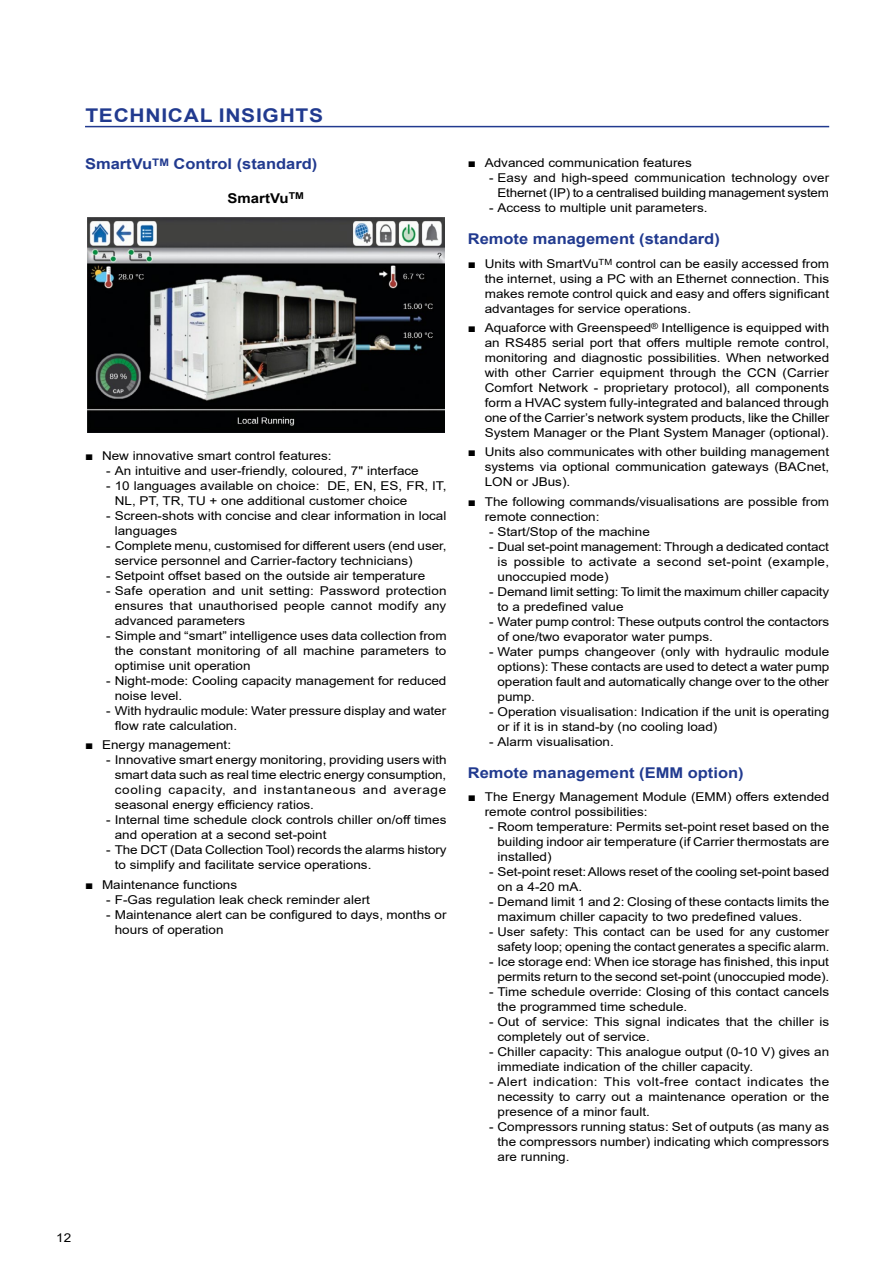
<style>
.page{position:relative;width:893px;height:1263px;background:#fff}
.page>*{position:absolute;margin:0;border:0;box-sizing:border-box;transform-origin:0 0}
.t1{font:700 18.9px "Arial";letter-spacing:.035em;color:#213a8f;scale:1.11 1}
.t2{font:700 14.85px "Arial";color:#213a8f;scale:1.11 1}
.t3{font:700 13.5px "Arial";color:#000;scale:1.11 1}
.t4{font:12.15px/15px "Arial";color:#000;scale:1.11 1}
.t5{font:12.15px/15px "Arial";color:#000;text-align:right;scale:1.07 1}
.t6{font:12.15px/15px "Arial";color:#000;text-align:right;scale:1.1 1}
</style>
<div class="page">
<img style="left:87px;top:218px;width:357px;height:214px">
<hr style="left:85px;top:126px;width:744px;height:1px;background:#213a8f">
<h1 class="t1" style="left:85px;top:102px;width:216px">TECHNICAL INSIGHTS</h1>
<p class="t2" style="left:85px;top:154px;width:211px">SmartVu<sup>TM</sup> Control (standard)</p>
<p class="t3" style="left:228px;top:189px;width:70px">SmartVu<sup>TM</sup></p>
<p class="t4" style="left:85px;top:448px;width:224px">■ New innovative smart control features:</p>
<p class="t4" style="left:106px;top:463px;width:283px">- An intuitive and user-friendly, coloured, 7" interface</p>
<p class="t4" style="left:115px;top:478px;width:300px;text-indent:-9px">- 10 languages available on choice: DE, EN, ES, FR, IT,<br>NL, PT, TR, TU + one additional customer choice</p>
<p class="t4" style="left:115px;top:508px;width:300px;text-indent:-9px">- Screen-shots with concise and clear information in local languages</p>
<p class="t4" style="left:115px;top:538px;width:300px;text-indent:-9px">- Complete menu, customised for different users (end user, service personnel and Carrier-factory technicians)</p>
<p class="t4" style="left:106px;top:568px;width:289px">- Setpoint offset based on the outside air temperature</p>
<p class="t4" style="left:115px;top:583px;width:300px;text-align:justify;text-indent:-9px">- Safe operation and unit setting: Password protection ensures that unauthorised people cannot modify any advanced parameters</p>
<p class="t4" style="left:115px;top:628px;width:300px;text-align:justify;text-indent:-9px">- Simple and “smart” intelligence uses data collection from the constant monitoring of all machine parameters to optimise unit operation</p>
<p class="t4" style="left:115px;top:673px;width:300px;text-indent:-9px">- Night-mode: Cooling capacity management for reduced noise level.</p>
<p class="t4" style="left:115px;top:703px;width:300px;text-indent:-9px">- With hydraulic module: Water pressure display and water flow rate calculation.</p>
<p class="t4" style="left:85px;top:737px;width:133px">■ Energy management:</p>
<p class="t4" style="left:115px;top:752px;width:300px;text-align:justify;text-indent:-9px">- Innovative smart energy monitoring, providing users with smart data such as real time electric energy consumption, cooling capacity, and instantaneous and average seasonal energy efficiency ratios.</p>
<p class="t4" style="left:115px;top:812px;width:300px;text-indent:-9px">- Internal time schedule clock controls chiller on/off times and operation at a second set-point</p>
<p class="t4" style="left:115px;top:842px;width:300px;text-indent:-9px">- The DCT (Data Collection Tool) records the alarms history to simplify and facilitate service operations.</p>
<p class="t4" style="left:85px;top:877px;width:139px">■ Maintenance functions</p>
<p class="t4" style="left:106px;top:892px;width:239px">- F-Gas regulation leak check reminder alert</p>
<p class="t4" style="left:115px;top:907px;width:300px;text-indent:-9px">- Maintenance alert can be configured to days, months or hours of operation</p>
<p class="t4" style="left:468px;top:155px;width:203px">■ Advanced communication features</p>
<p class="t6" style="left:489px;top:170px;width:311px">- Easy and high-speed communication technology over<br>Ethernet (IP) to a centralised building management system</p>
<p class="t4" style="left:489px;top:200px;width:198px">- Access to multiple unit parameters.</p>
<p class="t2" style="left:468px;top:228px;width:229px">Remote management (standard)</p>
<p class="t4" style="left:485px;top:256px;width:312px;text-align:justify;text-indent:-17px">■ Units with SmartVu<sup>TM</sup> control can be easily accessed from the internet, using a PC with an Ethernet connection. This makes remote control quick and easy and offers significant advantages for service operations.</p>
<p class="t4" style="left:485px;top:320px;width:312px;text-align:justify;text-indent:-17px">■ Aquaforce with Greenspeed<sup>®</sup> Intelligence is equipped with an RS485 serial port that offers multiple remote control, monitoring and diagnostic possibilities. When networked with other Carrier equipment through the CCN (Carrier Comfort Network - proprietary protocol), all components form a HVAC system fully-integrated and balanced through one of the Carrier’s network system products, like the Chiller System Manager or the Plant System Manager (optional).</p>
<p class="t4" style="left:485px;top:444px;width:312px;text-align:justify;text-indent:-17px">■ Units also communicates with other building management systems via optional communication gateways (BACnet, LON or JBus).</p>
<p class="t4" style="left:485px;top:494px;width:312px;text-indent:-17px">■ The following commands/visualisations are possible from remote connection:</p>
<p class="t4" style="left:489px;top:524px;width:146px">- Start/Stop of the machine</p>
<p class="t4" style="left:497px;top:539px;width:300px;text-align:justify;text-indent:-9px">- Dual set-point management: Through a dedicated contact is possible to activate a second set-point (example, unoccupied mode)</p>
<p class="t4" style="left:497px;top:584px;width:300px;text-indent:-9px">- Demand limit setting: To limit the maximum chiller capacity to a predefined value</p>
<p class="t4" style="left:497px;top:614px;width:300px;text-indent:-9px">- Water pump control: These outputs control the contactors of one/two evaporator water pumps.</p>
<p class="t4" style="left:497px;top:644px;width:300px;text-align:justify;text-indent:-9px">- Water pumps changeover (only with hydraulic module options): These contacts are used to detect a water pump operation fault and automatically change over to the other pump.</p>
<p class="t4" style="left:497px;top:704px;width:300px;text-indent:-9px">- Operation visualisation: Indication if the unit is operating or if it is in stand-by (no cooling load)</p>
<p class="t4" style="left:489px;top:734px;width:114px">- Alarm visualisation.</p>
<p class="t2" style="left:468px;top:762px;width:250px">Remote management (EMM option)</p>
<p class="t4" style="left:485px;top:789px;width:312px;text-indent:-17px">■ The Energy Management Module (EMM) offers extended remote control possibilities:</p>
<p class="t4" style="left:497px;top:819px;width:300px;text-align:justify;text-indent:-9px">- Room temperature: Permits set-point reset based on the building indoor air temperature (if Carrier thermostats are installed)</p>
<p class="t4" style="left:497px;top:864px;width:300px;text-indent:-9px">- Set-point reset: Allows reset of the cooling set-point based on a 4-20 mA.</p>
<p class="t4" style="left:497px;top:894px;width:300px;text-indent:-9px">- Demand limit 1 and 2: Closing of these contacts limits the maximum chiller capacity to two predefined values.</p>
<p class="t5" style="left:489px;top:924px;width:320px">- User safety: This contact can be used for any customer safety loop; opening the contact generates a specific alarm.</p>
<p class="t4" style="left:489px;top:954px;width:308px;text-align:right">- Ice storage end: When ice storage has finished, this input permits return to the second set-point (unoccupied mode).</p>
<p class="t4" style="left:497px;top:984px;width:300px;text-indent:-9px">- Time schedule override: Closing of this contact cancels the programmed time schedule.</p>
<p class="t4" style="left:497px;top:1014px;width:300px;text-indent:-9px">- Out of service: This signal indicates that the chiller is completely out of service.</p>
<p class="t4" style="left:497px;top:1044px;width:300px;text-indent:-9px">- Chiller capacity: This analogue output (0-10 V) gives an immediate indication of the chiller capacity.</p>
<p class="t4" style="left:497px;top:1074px;width:300px;text-align:justify;text-indent:-9px">- Alert indication: This volt-free contact indicates the necessity to carry out a maintenance operation or the presence of a minor fault.</p>
<p class="t4" style="left:497px;top:1119px;width:300px;text-align:justify;text-indent:-9px">- Compressors running status: Set of outputs (as many as the compressors number) indicating which compressors are running.</p>
<p class="t4" style="left:56px;top:1230px;width:15px">12</p>
</div>
